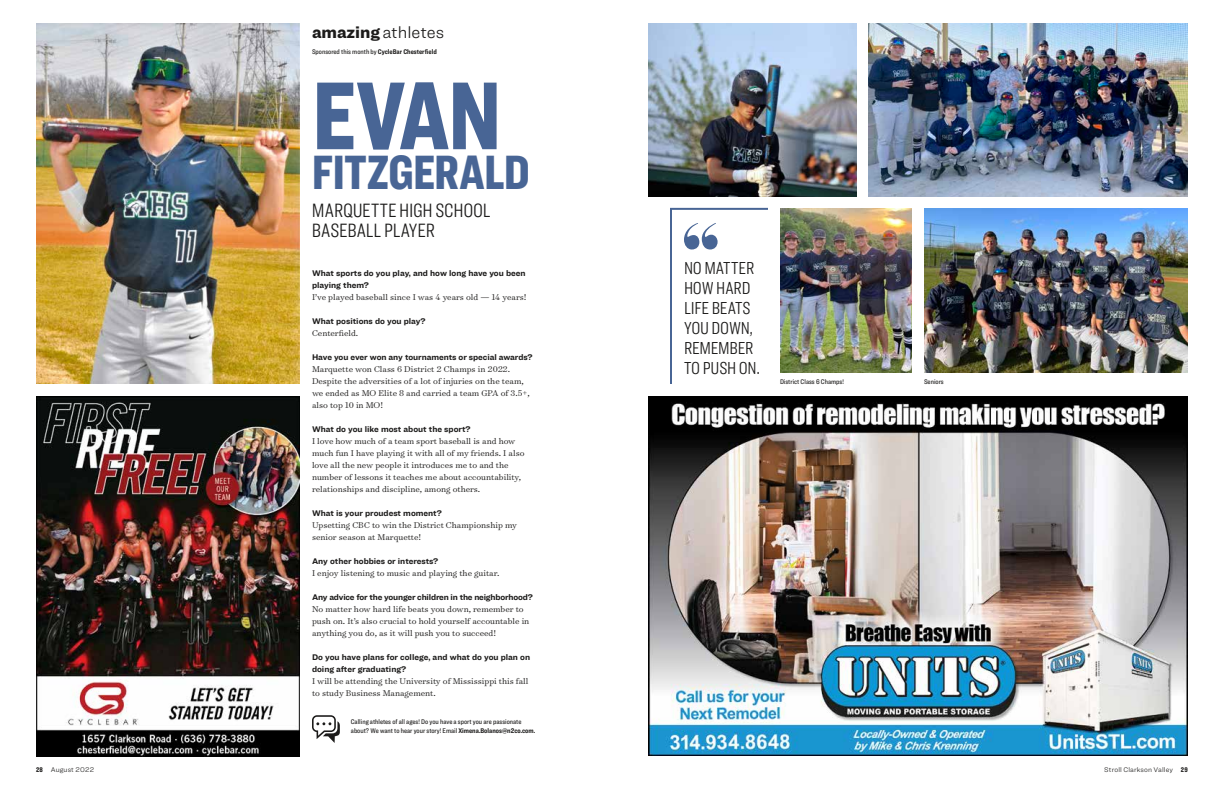
<style>
.page{position:relative;width:1224px;height:792px;background:#fff}
.page>*{position:absolute;margin:0;border:0;box-sizing:border-box;transform-origin:0 0}
.t1{font:900 100px "Ringside Compressed";color:#486595}
.t2{font:900 50px "Ringside Compressed";letter-spacing:-.02em;color:#486595}
.t3{font:300 20px/20px "Ringside Compressed";letter-spacing:-.005em;color:#1c1b1a}
.t4{font:300 18px/20px "Ringside Compressed";letter-spacing:-.01em;color:#1c1b1a}
.t5{font:300 17px "Ringside";color:#1c1b1a}
.t6{font:300 9.5px/12px "Surveyor Text";color:#1c1b1a}
.t7{font:700 8.5px/12px "Ringside";color:#1c1b1a}
.t8{font:700 8.5px "Ringside";letter-spacing:-.02em;color:#1c1b1a}
.t9{font:500 7px/9px "Ringside Condensed";color:#1c1b1a}
.t10{font:300 7px "Ringside";letter-spacing:.015em;color:#1c1b1a}
.s1{font-weight:900}
.s2{font-weight:700}
.s3{font-family:"Ringside Compressed";font-weight:900}
</style>
<div class="page">
<img style="left:36px;top:24px;width:264px;height:360px">
<svg style="left:312px;top:715px;width:28px;height:28px"></svg>
<img style="left:36px;top:396px;width:264px;height:360px">
<img style="left:648px;top:396px;width:540px;height:360px">
<img style="left:780px;top:209px;width:132px;height:164px">
<img style="left:648px;top:24px;width:209px;height:173px">
<img style="left:924px;top:209px;width:264px;height:164px">
<img style="left:869px;top:24px;width:319px;height:173px">
<svg style="left:670px;top:207px;width:98px;height:177px"></svg>
<h3 class="t5" style="left:312px;top:20px;width:134px"><span class="s1">amazing</span>athletes</h3>
<p class="t9" style="left:312px;top:47px;width:126px">Sponsored this month by <span class="s2">CycleBar Chesterfield</span></p>
<h1 class="t1" style="left:312px;top:45px;width:191px">EVAN</h1>
<h2 class="t2" style="left:312px;top:137px;width:220px">FITZGERALD</h2>
<h3 class="t3" style="left:312px;top:201px;width:180px">MARQUETTE HIGH SCHOOL<br>BASEBALL PLAYER</h3>
<p class="t7" style="left:312px;top:267px;width:215px">What sports do you play, and how long have you been playing them?</p>
<p class="t6" style="left:312px;top:291px;width:216px">I’ve played baseball since I was 4 years old — 14 years!</p>
<p class="t7" style="left:312px;top:315px;width:115px">What positions do you play?</p>
<p class="t6" style="left:312px;top:327px;width:48px">Centerfield.</p>
<p class="t7" style="left:312px;top:351px;width:222px">Have you ever won any tournaments or special awards?</p>
<p class="t6" style="left:312px;top:363px;width:219px">Marquette won Class 6 District 2 Champs in 2022.<br>Despite the adversities of a lot of injuries on the team, we ended as MO Elite 8 and carried a team GPA of 3.5+, also top 10 in MO!</p>
<p class="t7" style="left:312px;top:423px;width:160px">What do you like most about the sport?</p>
<p class="t6" style="left:312px;top:435px;width:214px">I love how much of a team sport baseball is and how much fun I have playing it with all of my friends. I also love all the new people it introduces me to and the number of lessons it teaches me about accountability, relationships and discipline, among others.</p>
<p class="t7" style="left:312px;top:507px;width:131px">What is your proudest moment?</p>
<p class="t6" style="left:312px;top:519px;width:207px">Upsetting CBC to win the District Championship my senior season at Marquette!</p>
<p class="t7" style="left:312px;top:555px;width:128px">Any other hobbies or interests?</p>
<p class="t6" style="left:312px;top:567px;width:189px">I enjoy listening to music and playing the guitar.</p>
<p class="t8" style="left:312px;top:591px;width:222px">Any advice for the younger children in the neighborhood?</p>
<p class="t6" style="left:312px;top:603px;width:219px">No matter how hard life beats you down, remember to push on. It’s also crucial to hold yourself accountable in anything you do, as it will push you to succeed!</p>
<p class="t7" style="left:312px;top:651px;width:220px">Do you have plans for college, and what do you plan on doing after graduating?</p>
<p class="t6" style="left:312px;top:675px;width:218px">I will be attending the University of Mississippi this fall to study Business Management.</p>
<p class="t9" style="left:351px;top:717px;width:186px">Calling athletes of all ages! Do you have a sport you are passionate about? We want to hear your story! Email <span class="s2">Ximena.Bolanos@n2co.com.</span></p>
<h3 class="t4" style="left:684px;top:258px;width:77px">NO MATTER<br>HOW HARD<br>LIFE BEATS<br>YOU DOWN,<br>REMEMBER<br>TO PUSH ON.</h3>
<p class="t9" style="left:780px;top:377px;width:65px">District Class 6 Champs!</p>
<p class="t9" style="left:924px;top:377px;width:21px">Seniors</p>
<p class="t10" style="left:36px;top:764px;width:59px"><span class="s3">28</span> August 2022</p>
<p class="t10" style="left:1104px;top:764px;width:85px">Stroll Clarkson Valley <span class="s3">29</span></p>
</div>
